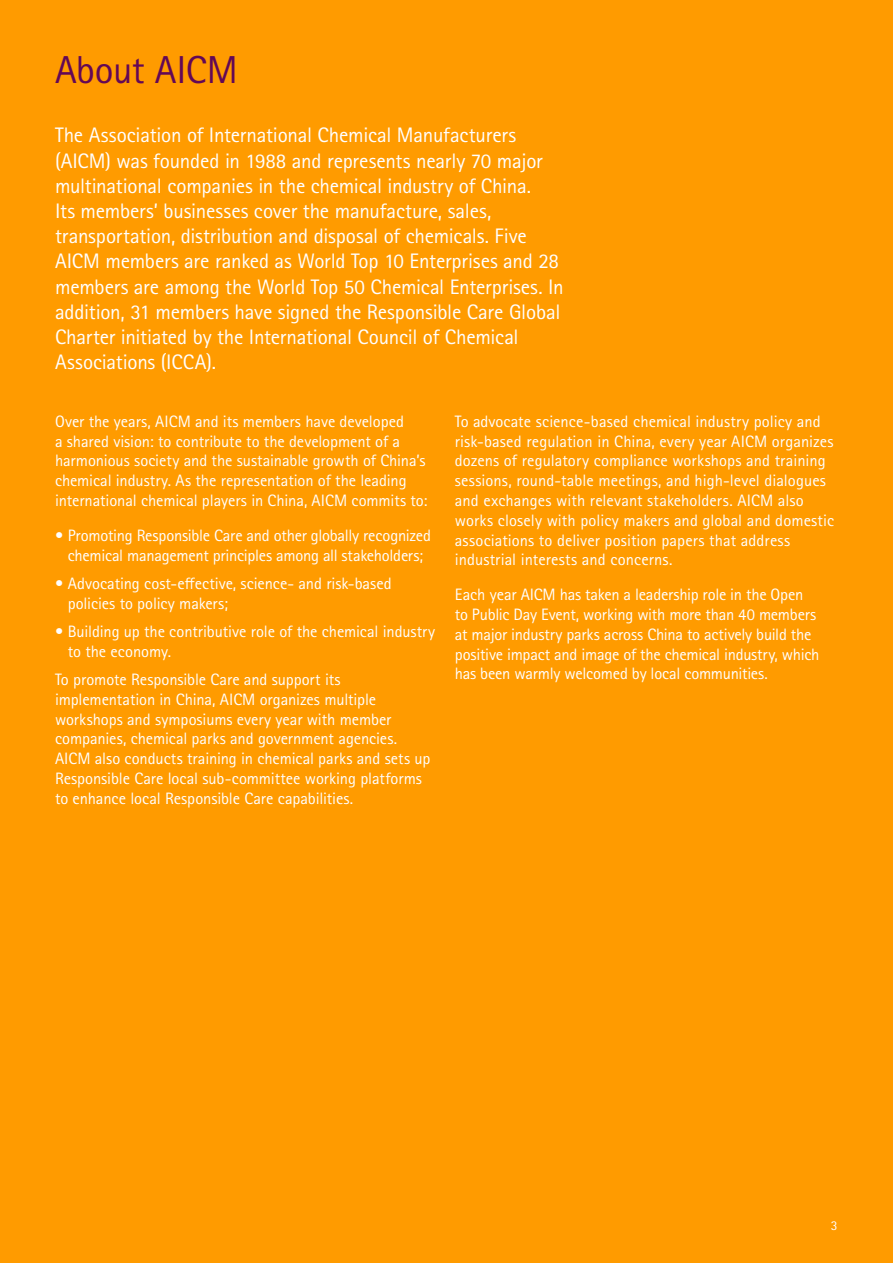
<style>
.page{position:relative;width:893px;height:1263px;background:#ff9b00}
.page>*{position:absolute;margin:0;border:0;box-sizing:border-box;transform-origin:0 0}
.t1{font:39px "Rotis Sans Seriffor ACN";letter-spacing:-.015em;color:#630856}
.t2{font:21px/25.2px "Rotis Sans Seriffor ACN";letter-spacing:-.01em;color:#fff}
.t3{font:16.5px/19.8px "Rotis Sans Seriffor ACN";letter-spacing:-.005em;color:#fff}
.t4{font:13.5px "Rotis Sans Seriffor ACN";color:#fff}
</style>
<div class="page">
<h1 class="t1" style="left:55px;top:47px;width:184px">About AICM</h1>
<p class="t2" style="left:55px;top:123px;width:510px">The Association of International Chemical Manufacturers (AICM) was founded in 1988 and represents nearly 70 major multinational companies in the chemical industry of China.<br>Its members’ businesses cover the manufacture, sales, transportation, distribution and disposal of chemicals. Five AICM members are ranked as World Top 10 Enterprises and 28 members are among the World Top 50 Chemical Enterprises. In addition, 31 members have signed the Responsible Care Global Charter initiated by the International Council of Chemical Associations (ICCA).</p>
<p class="t3" style="left:55px;top:411px;width:374px">Over the years, AICM and its members have developed<br>a shared vision: to contribute to the development of a harmonious society and the sustainable growth of China’s chemical industry. As the representation of the leading international chemical players in China, AICM commits to:</p>
<p class="t3" style="left:55px;top:525px;width:377px;text-align:center">• Promoting Responsible Care and other globally recognized chemical management principles among all stakeholders;</p>
<p class="t3" style="left:68px;top:573px;width:325px;text-indent:-13px">• Advocating cost-effective, science- and risk-based policies to policy makers;</p>
<p class="t3" style="left:68px;top:621px;width:369px;text-indent:-13px">• Building up the contributive role of the chemical industry to the economy.</p>
<p class="t3" style="left:55px;top:670px;width:377px">To promote Responsible Care and support its implementation in China, AICM organizes multiple workshops and symposiums every year with member companies, chemical parks and government agencies.<br>AICM also conducts training in chemical parks and sets up Responsible Care local sub-committee working platforms to enhance local Responsible Care capabilities.</p>
<p class="t3" style="left:455px;top:411px;width:381px">To advocate science-based chemical industry policy and risk-based regulation in China, every year AICM organizes dozens of regulatory compliance workshops and training sessions, round-table meetings, and high-level dialogues and exchanges with relevant stakeholders. AICM also works closely with policy makers and global and domestic associations to deliver position papers that address industrial interests and concerns.</p>
<p class="t3" style="left:455px;top:585px;width:366px">Each year AICM has taken a leadership role in the Open to Public Day Event, working with more than 40 members at major industry parks across China to actively build the positive impact and image of the chemical industry, which has been warmly welcomed by local communities.</p>
<p class="t4" style="left:831px;top:1217px;width:8px">3</p>
</div>
